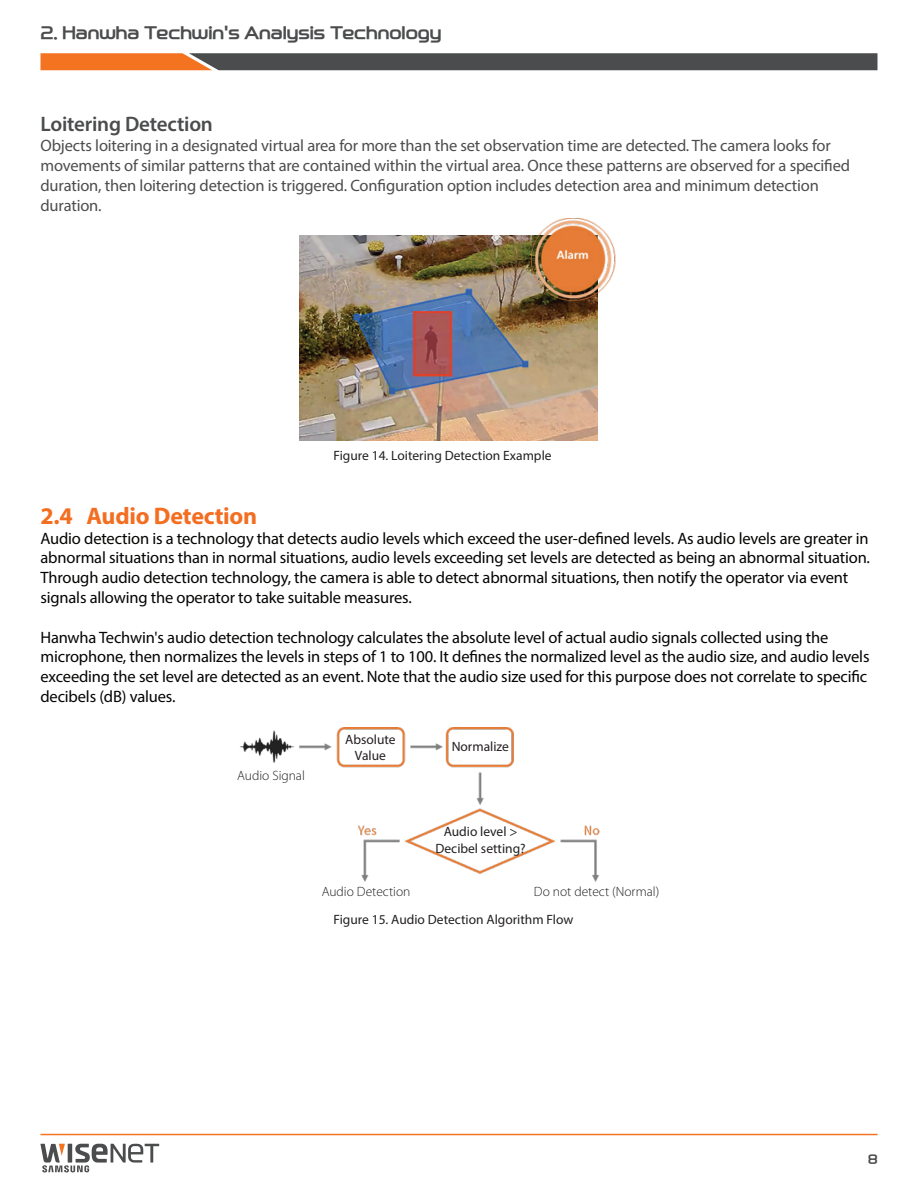
<style>
.page{position:relative;width:918px;height:1188px;background:#fff}
.page>*{position:absolute;margin:0;border:0;box-sizing:border-box;transform-origin:0 0}
.t1{font:700 24px "Myriad Pro";letter-spacing:-.01em;color:#f36e21}
.t2{font:600 21px "Myriad Pro";letter-spacing:-.01em;color:#4b4c4d}
.t3{font:16.5px/19.8px "Myriad Pro";letter-spacing:-.01em;color:#040503}
.t4{font:16.5px/19.8px "Myriad Pro";letter-spacing:-.01em;color:#4d4d4f}
.t5{font:16.5px "Hanwha B";color:#4b4c4d}
.t6{font:13.5px/16.2px "Myriad Pro";color:#231f20;text-align:center}
.t7{font:300 13.5px "Myriad Pro";color:#231f20}
.t8{font:12px "Hanwha B";color:#4b4c4d}
</style>
<div class="page">
<hr style="left:40px;top:1134px;width:838px;height:1px;background:#f47321">
<svg style="left:40px;top:53px;width:837px;height:17px;background:#6e5749"></svg>
<svg style="left:40px;top:1144px;width:119px;height:28px"></svg>
<img style="left:299px;top:236px;width:299px;height:204px">
<img style="left:531px;top:219px;width:85px;height:83px">
<img style="left:240px;top:728px;width:360px;height:154px">
<div style="left:345px;top:736px;width:56px;height:23px;background:#fff"></div>
<div style="left:454px;top:736px;width:56px;height:23px;background:#fff"></div>
<div style="left:230px;top:768px;width:96px;height:23px;background:#fff"></div>
<svg style="left:441px;top:821px;width:82px;height:40px"></svg>
<p class="t5" style="left:40px;top:25px;width:402px">2. Hanwha Techwin's Analysis Technology</p>
<p class="t2" style="left:40px;top:111px;width:174px">Loitering Detection</p>
<p class="t4" style="left:40px;top:136px;width:811px">Objects loitering in a designated virtual area for more than the set observation time are detected. The camera looks for movements of similar patterns that are contained within the virtual area. Once these patterns are observed for a specified duration, then loitering detection is triggered. Configuration option includes detection area and minimum detection duration.</p>
<p class="t6" style="left:334px;top:447px;width:220px">Figure 14. Loitering Detection Example</p>
<h1 class="t1" style="left:40px;top:500px;width:218px">2.4 Audio Detection</h1>
<p class="t3" style="left:40px;top:528px;width:831px">Audio detection is a technology that detects audio levels which exceed the user-defined levels. As audio levels are greater in abnormal situations than in normal situations, audio levels exceeding set levels are detected as being an abnormal situation.<br>Through audio detection technology, the camera is able to detect abnormal situations, then notify the operator via event signals allowing the operator to take suitable measures.</p>
<p class="t3" style="left:40px;top:627px;width:831px">Hanwha Techwin's audio detection technology calculates the absolute level of actual audio signals collected using the microphone, then normalizes the levels in steps of 1 to 100. It defines the normalized level as the audio size, and audio levels exceeding the set level are detected as an event. Note that the audio size used for this purpose does not correlate to specific decibels (dB) values.</p>
<p class="t6" style="left:345px;top:731px;width:52px">Absolute<br>Value</p>
<p class="t6" style="left:452px;top:738px;width:59px">Normalize</p>
<p class="t7" style="left:237px;top:767px;width:69px">Audio Signal</p>
<p class="t6" style="left:435px;top:823px;width:92px">Audio level &gt;<br>Decibel setting?</p>
<p class="t7" style="left:322px;top:884px;width:90px">Audio Detection</p>
<p class="t7" style="left:534px;top:884px;width:127px">Do not detect (Normal)</p>
<p class="t6" style="left:334px;top:911px;width:241px">Figure 15. Audio Detection Algorithm Flow</p>
<p class="t8" style="left:868px;top:1154px;width:11px">8</p>
</div>
